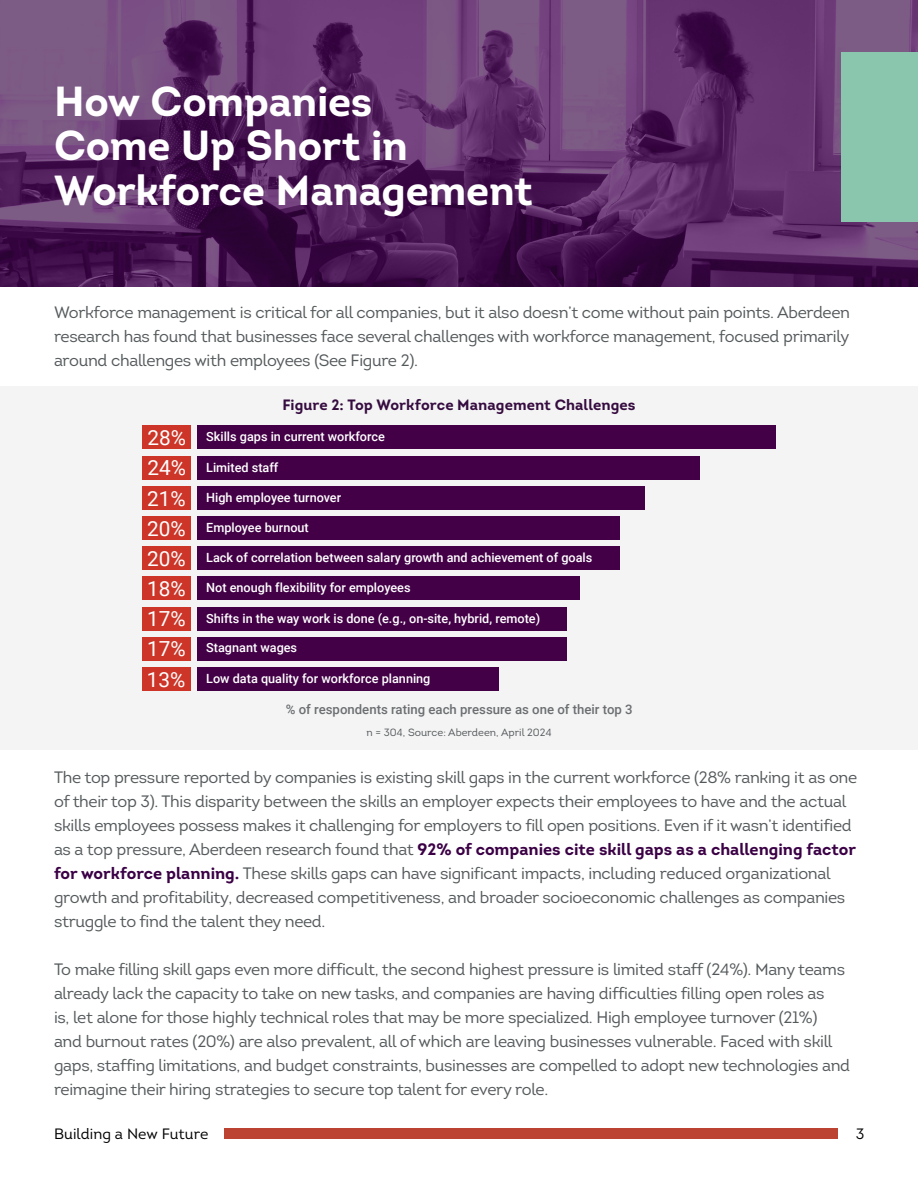
<style>
.page{position:relative;width:918px;height:1188px;background:#fff}
.page>*{position:absolute;margin:0;border:0;box-sizing:border-box;transform-origin:0 0}
.t1{font:700 42px/45px "Intro";letter-spacing:-.01em;color:#fff}
.t2{font:20.7px/30.2px "Roboto";color:#fff;text-align:justify}
.t3{font:16.5px/24px "Intro";letter-spacing:-.02em;color:#54595b}
.t4{font:700 15px "Intro";letter-spacing:.005em;color:#360c40}
.t5{font:15px "Intro";color:#000}
.t6{font:500 13.2px "Roboto";color:#6b6f71}
.t7{font:500 12.6px "Roboto";color:#fff}
.t8{font:10.5px "Intro";color:#54595b}
.s1{font-weight:700;color:#3b0045}
</style>
<div class="page">
<div style="left:224px;top:1129px;width:614px;height:10px;background:#bc4232"></div>
<div style="left:0;top:386px;width:918px;height:364px;background:#f4f4f4"></div>
<svg style="left:0;top:0;width:918px;height:287px;background:#5c2e66"></svg>
<div style="left:841px;top:52px;width:77px;height:169px;background:#8ac6ae"></div>
<div style="left:197px;top:426px;width:579px;height:23px;background:#430047"></div>
<div style="left:197px;top:456px;width:503px;height:23px;background:#430047"></div>
<div style="left:197px;top:486px;width:448px;height:23px;background:#430047"></div>
<div style="left:197px;top:516px;width:423px;height:24px;background:#430047"></div>
<div style="left:197px;top:547px;width:423px;height:23px;background:#430047"></div>
<div style="left:197px;top:577px;width:383px;height:23px;background:#430047"></div>
<div style="left:197px;top:607px;width:370px;height:23px;background:#430047"></div>
<div style="left:197px;top:637px;width:370px;height:23px;background:#430047"></div>
<div style="left:197px;top:667px;width:302px;height:24px;background:#430047"></div>
<div style="left:142px;top:426px;width:49px;height:23px;background:#cc3528"></div>
<div style="left:142px;top:456px;width:49px;height:23px;background:#cc3528"></div>
<div style="left:142px;top:486px;width:49px;height:23px;background:#cc3528"></div>
<div style="left:142px;top:516px;width:49px;height:24px;background:#cc3528"></div>
<div style="left:142px;top:547px;width:49px;height:23px;background:#cc3528"></div>
<div style="left:142px;top:577px;width:49px;height:23px;background:#cc3528"></div>
<div style="left:142px;top:607px;width:49px;height:23px;background:#cc3528"></div>
<div style="left:142px;top:637px;width:49px;height:23px;background:#cc3528"></div>
<div style="left:142px;top:667px;width:49px;height:24px;background:#cc3528"></div>
<h1 class="t1" style="left:54px;top:78px;width:481px">How Companies<br>Come Up Short in<br>Workforce Management</h1>
<p class="t3" style="left:54px;top:300px;width:798px;text-align:justify">Workforce management is critical for all companies, but it also doesn’t come without pain points. Aberdeen research has found that businesses face several challenges with workforce management, focused primarily around challenges with employees (See Figure 2).</p>
<p class="t2" style="left:147px;top:422px;width:41px">28% 24% 21% 20% 20% 18% 17% 17% 13%</p>
<p class="t4" style="left:282px;top:395px;width:355px">Figure 2: Top Workforce Management Challenges</p>
<p class="t7" style="left:206px;top:428px;width:180px">Skills gaps in current workforce</p>
<p class="t7" style="left:206px;top:459px;width:74px">Limited staff</p>
<p class="t7" style="left:206px;top:489px;width:137px">High employee turnover</p>
<p class="t7" style="left:206px;top:519px;width:104px">Employee burnout</p>
<p class="t7" style="left:206px;top:549px;width:388px">Lack of correlation between salary growth and achievement of goals</p>
<p class="t7" style="left:206px;top:579px;width:206px">Not enough flexibility for employees</p>
<p class="t7" style="left:206px;top:609px;width:336px">Shifts in the way work is done (e.g., on-site, hybrid, remote)</p>
<p class="t7" style="left:206px;top:639px;width:92px">Stagnant wages</p>
<p class="t7" style="left:206px;top:670px;width:226px">Low data quality for workforce planning</p>
<p class="t6" style="left:286px;top:700px;width:348px">% of respondents rating each pressure as one of their top 3</p>
<p class="t8" style="left:366px;top:726px;width:187px">n = 304, Source: Aberdeen, April 2024</p>
<p class="t3" style="left:54px;top:766px;width:805px">The top pressure reported by companies is existing skill gaps in the current workforce (28% ranking it as one of their top 3). This disparity between the skills an employer expects their employees to have and the actual skills employees possess makes it challenging for employers to fill open positions. Even if it wasn’t identified as a top pressure, Aberdeen research found that <span class="s1">92% of companies cite skill gaps as a challenging factor for workforce planning.</span> These skills gaps can have significant impacts, including reduced organizational growth and profitability, decreased competitiveness, and broader socioeconomic challenges as companies struggle to find the talent they need.</p>
<p class="t3" style="left:54px;top:958px;width:798px">To make filling skill gaps even more difficult, the second highest pressure is limited staff (24%). Many teams already lack the capacity to take on new tasks, and companies are having difficulties filling open roles as<br>is, let alone for those highly technical roles that may be more specialized. High employee turnover (21%)<br>and burnout rates (20%) are also prevalent, all of which are leaving businesses vulnerable. Faced with skill gaps, staffing limitations, and budget constraints, businesses are compelled to adopt new technologies and reimagine their hiring strategies to secure top talent for every role.</p>
<p class="t5" style="left:54px;top:1125px;width:156px">Building a New Future</p>
<p class="t5" style="left:856px;top:1125px;width:10px">3</p>
</div>
